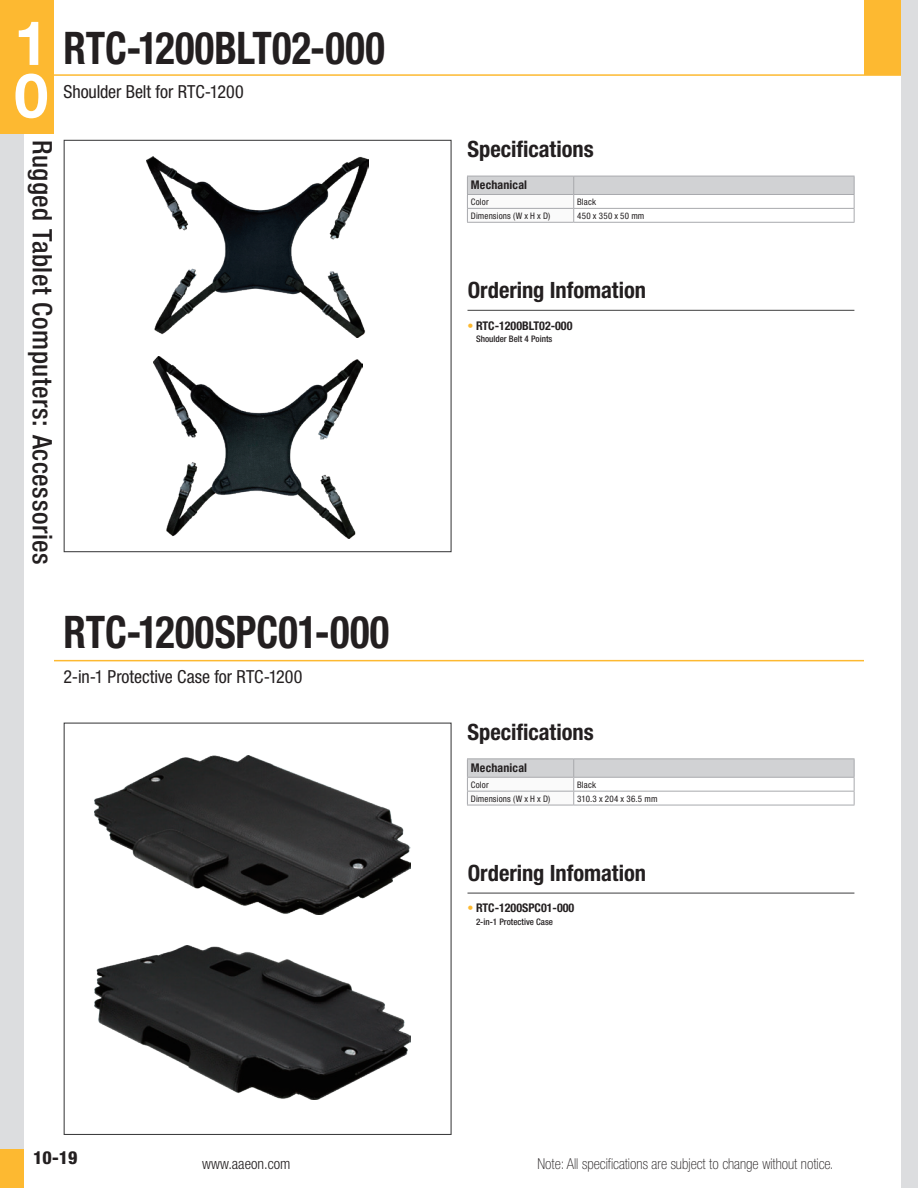
<style>
.page{position:relative;width:918px;height:1188px;background:#fff}
.page>*{position:absolute;margin:0;border:0;box-sizing:border-box;transform-origin:0 0}
.t1{font:700 61.5px/52.5px "Helvetica Neue";color:#fff}
.t2{font:700 condensed 45px "Helvetica Neue";color:#231f20;scale:.9 1}
.t3{font:500 condensed 27px "Helvetica Neue";letter-spacing:.02em;color:#231f20}
.t4{font:700 condensed 22.5px "Helvetica Neue";color:#231f20}
.t5{font:condensed 18px "Helvetica Neue";letter-spacing:-.005em;color:#231f20}
.t6{font:800 condensed 18px "Helvetica Neue";color:#231f20}
.t7{font:100 condensed 15px "Helvetica Neue";color:#231f20}
.t8{font:300 condensed 15px "Helvetica Neue";color:#231f20}
.t9{font:700 condensed 12px "Helvetica Neue";color:#231f20}
.t10{font:condensed 9px "Helvetica Neue";letter-spacing:.015em;color:#231f20}
.t11{font:500 condensed 9px "Helvetica Neue";color:#231f20}
.t12{font:condensed 9px "Helvetica Neue";letter-spacing:.035em;color:#231f20}
.s1{color:#fdb931}
</style>
<div class="page">
<div style="left:0;top:133px;width:24px;height:1055px;background:#dcdddf"></div>
<hr style="left:17px;top:74px;width:901px;height:2px;background:#fdb931">
<div style="left:864px;top:0;width:54px;height:75px;background:#fdb931"></div>
<div style="left:901px;top:0;width:17px;height:1188px;background:#dcdddf"></div>
<div style="left:0;top:0;width:54px;height:133px;background:#fdb931"></div>
<div style="left:0;top:1150px;width:24px;height:38px;background:#fdb931"></div>
<hr style="left:54px;top:660px;width:810px;height:1px;background:#fdb931">
<hr style="left:468px;top:310px;width:386px;height:1px;background:#3e3e3f">
<hr style="left:467px;top:222px;width:106px;height:1px;background:#a8a9ad">
<hr style="left:573px;top:222px;width:282px;height:1px;background:#a8a9ad">
<svg style="left:467px;top:176px;width:388px;height:46px"></svg>
<hr style="left:468px;top:893px;width:386px;height:1px;background:#3e3e3f">
<hr style="left:467px;top:805px;width:106px;height:1px;background:#a8a9ad">
<hr style="left:573px;top:805px;width:282px;height:1px;background:#a8a9ad">
<hr style="left:467px;top:758px;width:107px;height:1px;background:#a8a9ad">
<hr style="left:574px;top:758px;width:281px;height:1px;background:#a8a9ad">
<svg style="left:467px;top:759px;width:388px;height:46px"></svg>
<img style="left:146px;top:156px;width:223px;height:182px">
<img style="left:153px;top:356px;width:209px;height:182px">
<img style="left:94px;top:756px;width:316px;height:158px">
<img style="left:94px;top:946px;width:316px;height:154px">
<h1 class="t1" style="left:14px;top:15px;width:36px">1<br>0</h1>
<h3 class="t3" style="left:59px;top:140px;width:427px;rotate:90deg">Rugged Tablet Computers: Accessories</h3>
<h2 class="t2" style="left:64px;top:20px;width:359px">RTC-1200BLT02-000</h2>
<h3 class="t5" style="left:64px;top:81px;width:182px">Shoulder Belt for RTC-1200</h3>
<h2 class="t2" style="left:64px;top:605px;width:364px">RTC-1200SPC01-000</h2>
<h3 class="t5" style="left:64px;top:666px;width:240px">2-in-1 Protective Case for RTC-1200</h3>
<h3 class="t4" style="left:468px;top:136px;width:128px">Specifications</h3>
<h3 class="t9" style="left:471px;top:177px;width:58px">Mechanical</h3>
<p class="t10" style="left:471px;top:197px;width:19px">Color</p>
<p class="t10" style="left:577px;top:197px;width:20px">Black</p>
<p class="t10" style="left:471px;top:210px;width:81px">Dimensions (W x H x D)</p>
<p class="t12" style="left:577px;top:210px;width:69px">450 x 350 x 50 mm</p>
<h3 class="t4" style="left:468px;top:277px;width:180px">Ordering Infomation</h3>
<h3 class="t9" style="left:468px;top:318px;width:106px"><span class="s1">•</span> RTC-1200BLT02-000</h3>
<p class="t11" style="left:476px;top:334px;width:78px">Shoulder Belt 4 Points</p>
<h3 class="t4" style="left:468px;top:718px;width:128px">Specifications</h3>
<h3 class="t9" style="left:471px;top:760px;width:58px">Mechanical</h3>
<p class="t10" style="left:471px;top:779px;width:19px">Color</p>
<p class="t10" style="left:577px;top:779px;width:20px">Black</p>
<p class="t10" style="left:471px;top:793px;width:81px">Dimensions (W x H x D)</p>
<p class="t10" style="left:577px;top:793px;width:82px">310.3 x 204 x 36.5 mm</p>
<h3 class="t4" style="left:468px;top:859px;width:180px">Ordering Infomation</h3>
<h3 class="t9" style="left:468px;top:901px;width:108px"><span class="s1">•</span> RTC-1200SPC01-000</h3>
<p class="t11" style="left:476px;top:917px;width:79px">2-in-1 Protective Case</p>
<h3 class="t6" style="left:33px;top:1146px;width:46px">10-19</h3>
<h3 class="t8" style="left:202px;top:1155px;width:90px">www.aaeon.com</h3>
<h3 class="t7" style="left:537px;top:1155px;width:297px">Note: All specifications are subject to change without notice.</h3>
</div>
